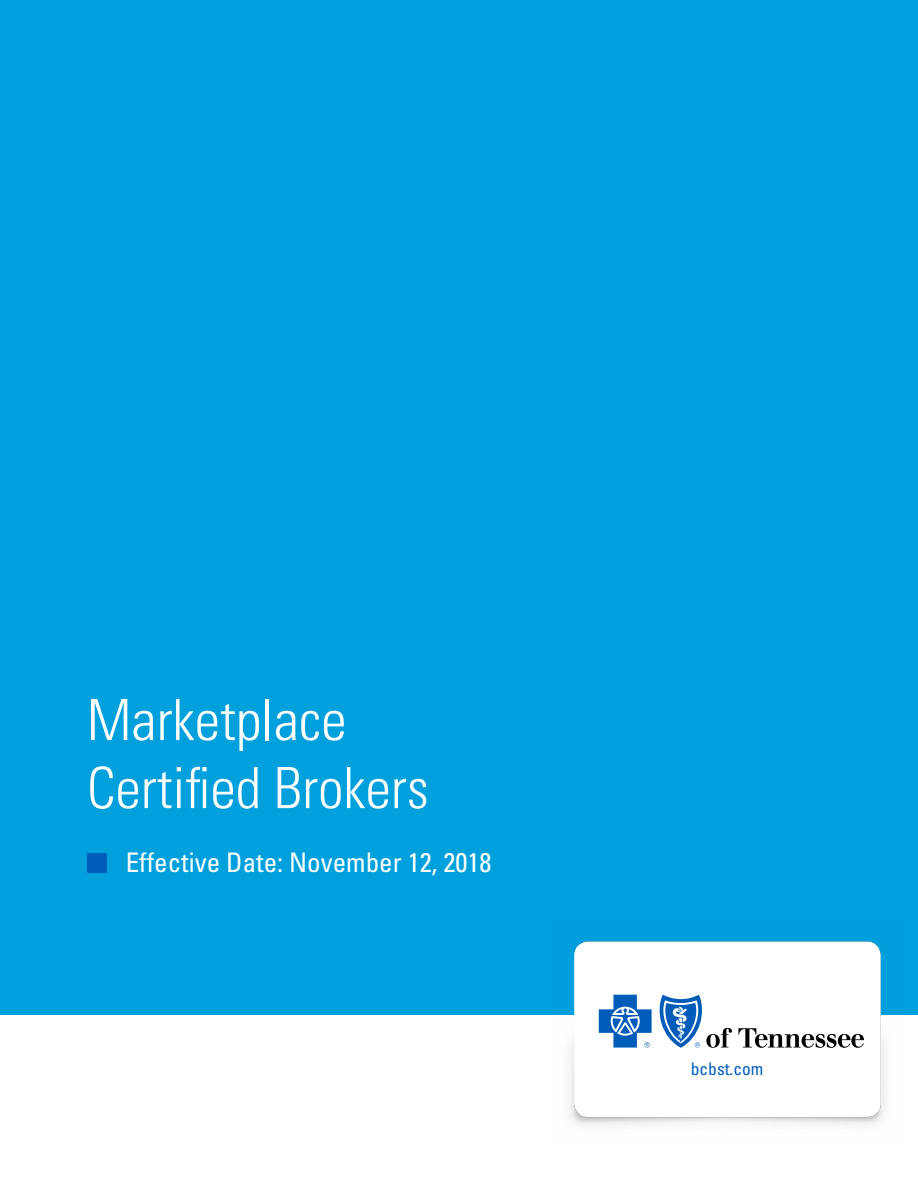
<style>
.page{position:relative;width:918px;height:1188px;background:#fff}
.page>*{position:absolute;margin:0;border:0;box-sizing:border-box;transform-origin:0 0}
.t1{font:300 condensed 57px/68.1px "Univers LT Std";color:#fff}
.t2{font:condensed 27px "Univers LT Std";color:#fff}
.t3{font:condensed 17.4px "Univers LT Std";color:#005cb9}
</style>
<div class="page">
<div style="left:0;top:0;width:918px;height:1014px;background:#00a0dd"></div>
<img style="left:552px;top:941px;width:353px;height:184px">
<div style="left:87px;top:853px;width:20px;height:19px;background:#005cb9"></div>
<svg style="left:738px;top:1028px;width:126px;height:20px"></svg>
<svg style="left:599px;top:995px;width:53px;height:53px"></svg>
<svg style="left:658px;top:995px;width:74px;height:53px"></svg>
<h1 class="t1" style="left:87px;top:686px;width:343px">Marketplace<br>Certified Brokers</h1>
<p class="t2" style="left:126px;top:845px;width:367px">Effective Date: November 12, 2018</p>
<p class="t3" style="left:691px;top:1057px;width:74px">bcbst.com</p>
</div>
